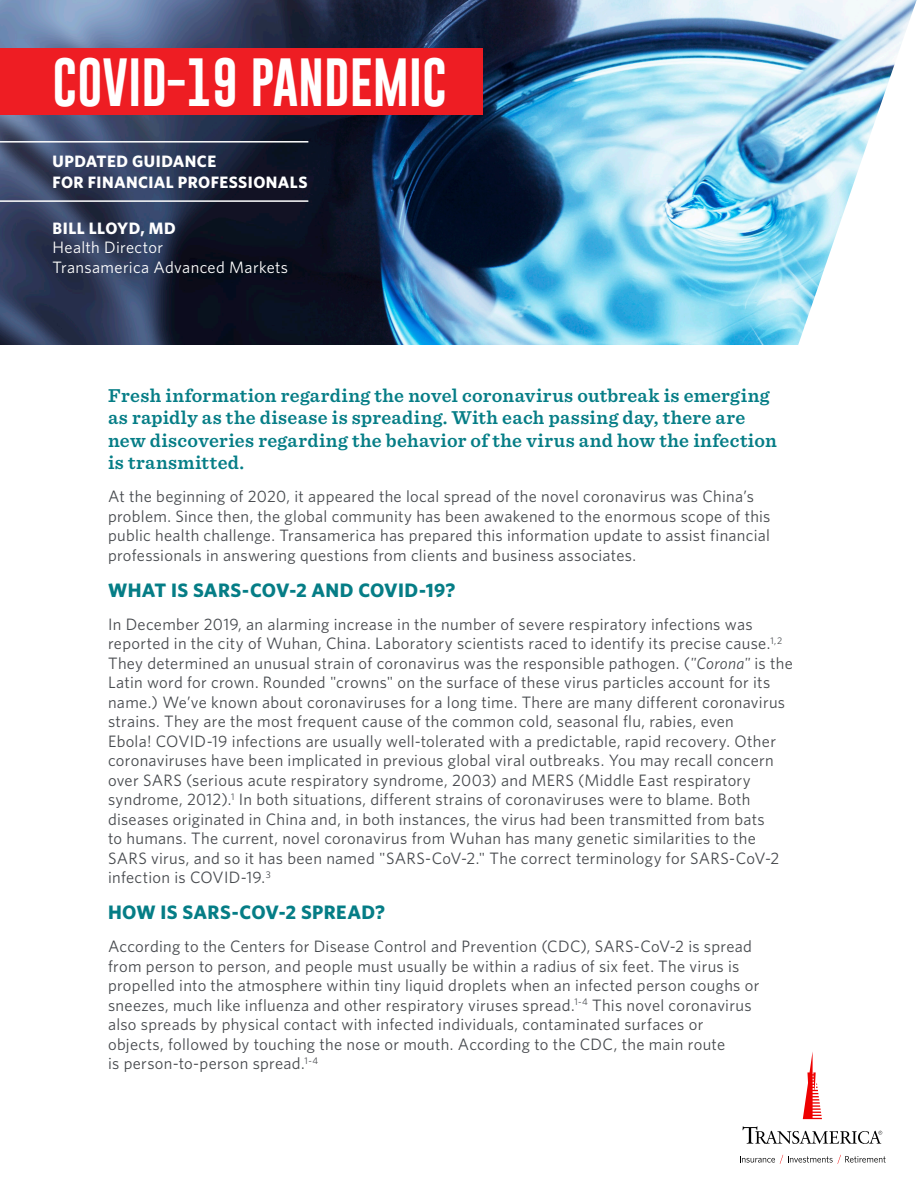
<style>
.page{position:relative;width:918px;height:1188px;background:#fff}
.page>*{position:absolute;margin:0;border:0;box-sizing:border-box;transform-origin:0 0}
.t1{font:49.8px "Gobold";color:#fff}
.TA_Body{font:600 19.5px/22.5px "Sentinel";letter-spacing:.02em;color:#057d86}
.TA_Bullet_Last{font:700 19.5px "Whitney";letter-spacing:.02em;color:#057d86}
.TA_Bullet_Last-2{font:16.5px/19.5px "Whitney";letter-spacing:.015em;color:#474a4e}
.TA_Body-2{font:16.5px/19.5px "Whitney";letter-spacing:.015em;color:#474a4e}
.t2{font:700 16.5px/21px "Whitney";letter-spacing:.025em;color:#fff}
.t3{font:16.5px "Whitney";letter-spacing:.02em;color:#fff}
.s1{font-style:italic}
</style>
<div class="page">
<img style="left:0;top:0;width:791px;height:344px">
<svg style="left:791px;top:0;width:126px;height:345px"></svg>
<hr style="left:0;top:141px;width:308px;height:2px;background:#fff">
<hr style="left:0;top:200px;width:308px;height:2px;background:#fff">
<div style="left:0;top:49px;width:482px;height:66px;background:#ee1d23"></div>
<svg style="left:743px;top:1126px;width:139px;height:18px"></svg>
<svg style="left:803px;top:1052px;width:19px;height:67px"></svg>
<svg style="left:740px;top:1155px;width:146px;height:9px"></svg>
<p class="t1" style="left:53px;top:50px;width:396px">COVID-19 PANDEMIC</p>
<p class="t2" style="left:53px;top:150px;width:257px">UPDATED GUIDANCE<br>FOR FINANCIAL PROFESSIONALS</p>
<p class="t2" style="left:53px;top:217px;width:125px">BILL LLOYD, MD</p>
<p class="t3" style="left:53px;top:237px;width:112px">Health Director</p>
<p class="t3" style="left:53px;top:256px;width:237px">Transamerica Advanced Markets</p>
<p class="TA_Body" style="left:108px;top:383px;width:670px">Fresh information regarding the novel coronavirus outbreak is emerging as rapidly as the disease is spreading. With each passing day, there are new discoveries regarding the behavior of the virus and how the infection is transmitted.</p>
<p class="TA_Body-2" style="left:108px;top:486px;width:664px">At the beginning of 2020, it appeared the local spread of the novel coronavirus was China’s problem. Since then, the global community has been awakened to the enormous scope of this public health challenge. Transamerica has prepared this information update to assist financial professionals in answering questions from clients and business associates.</p>
<p class="TA_Bullet_Last" style="left:108px;top:577px;width:349px">WHAT IS SARS-COV-2 AND COVID-19?</p>
<p class="TA_Bullet_Last-2" style="left:108px;top:614px;width:686px">In December 2019, an alarming increase in the number of severe respiratory infections was reported in the city of Wuhan, China. Laboratory scientists raced to identify its precise cause.<sup>1,2<br></sup>They determined an unusual strain of coronavirus was the responsible pathogen. (<span class="s1">"Corona"</span> is the Latin word for crown. Rounded "crowns" on the surface of these virus particles account for its name.) We’ve known about coronaviruses for a long time. There are many different coronavirus strains. They are the most frequent cause of the common cold, seasonal flu, rabies, even<br>Ebola! COVID-19 infections are usually well-tolerated with a predictable, rapid recovery. Other coronaviruses have been implicated in previous global viral outbreaks. You may recall concern over SARS (serious acute respiratory syndrome, 2003) and MERS (Middle East respiratory syndrome, 2012).<sup>1</sup> In both situations, different strains of coronaviruses were to blame. Both diseases originated in China and, in both instances, the virus had been transmitted from bats<br>to humans. The current, novel coronavirus from Wuhan has many genetic similarities to the SARS virus, and so it has been named "SARS-CoV-2." The correct terminology for SARS-CoV-2 infection is COVID-19.<sup>3</sup></p>
<p class="TA_Bullet_Last" style="left:108px;top:899px;width:278px">HOW IS SARS-COV-2 SPREAD?</p>
<p class="TA_Bullet_Last-2" style="left:108px;top:936px;width:653px">According to the Centers for Disease Control and Prevention (CDC), SARS-CoV-2 is spread from person to person, and people must usually be within a radius of six feet. The virus is propelled into the atmosphere within tiny liquid droplets when an infected person coughs or sneezes, much like influenza and other respiratory viruses spread.<sup>1-4</sup> This novel coronavirus also spreads by physical contact with infected individuals, contaminated surfaces or objects, followed by touching the nose or mouth. According to the CDC, the main route<br>is person-to-person spread.<sup>1-4</sup></p>
</div>
